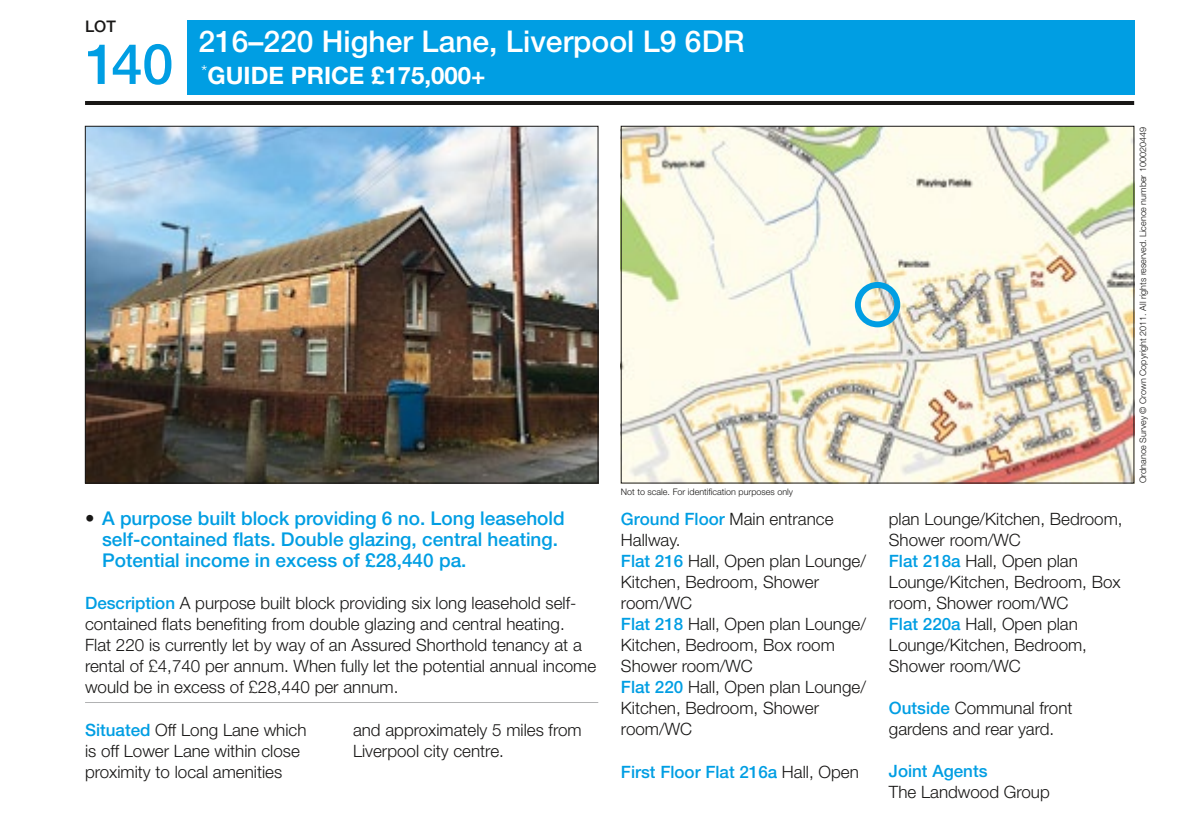
<style>
.page{position:relative;width:1188px;height:814px;background:#fff}
.page>*{position:absolute;margin:0;border:0;box-sizing:border-box;transform-origin:0 0}
.t1{font:500 56px "Helvetica Neue LT Std";color:#009ee3}
.t2{font:500 30px "Helvetica Neue LT Std";color:#fff}
.t3{font:700 24px "Helvetica Neue LT Std";color:#fff}
.t4{font:500 19px/21px "Helvetica Neue LT Std";color:#009ee3}
.t5{font:300 17px/21px "Helvetica Neue LT Std";color:#181716}
.t6{font:500 17px "Helvetica Neue LT Std";color:#009ee3}
.t7{font:500 16px "Helvetica Neue LT Std";color:#181716}
.t8{font:300 9px "Helvetica Neue LT Std";color:#181716}
.s1{color:#181716}
.s2{font-weight:500;color:#009ee3}
.s3{font-weight:300;color:#181716}
</style>
<div class="page">
<div style="left:187px;top:21px;width:947px;height:74px;background:#009ee3"></div>
<hr style="left:85px;top:101px;width:1049px;height:4px;background:#181716">
<img style="left:87px;top:128px;width:509px;height:353px">
<img style="left:623px;top:128px;width:509px;height:353px">
<div style="left:855px;top:282px;width:45px;height:45px;border:6px solid #009ee3;border-radius:50%"></div>
<hr style="left:85px;top:701px;width:513px;height:1px;background:#b1b2b3">
<p class="t7" style="left:85px;top:17px;width:32px">LOT</p>
<h1 class="t1" style="left:85px;top:31px;width:90px">140</h1>
<h2 class="t2" style="left:198px;top:24px;width:547px">216–220 Higher Lane, Liverpool L9 6DR</h2>
<h3 class="t3" style="left:201px;top:61px;width:286px"><sup>*</sup>GUIDE PRICE £175,000+</h3>
<p class="t8" style="left:621px;top:486px;width:174px">Not to scale. For identification purposes only</p>
<p class="t4" style="left:102px;top:507px;width:464px;text-indent:-17px"><span class="s1">•</span> A purpose built block providing 6 no. Long leasehold self-contained flats. Double glazing, central heating.<br>Potential income in excess of £28,440 pa.</p>
<p class="t5" style="left:85px;top:592px;width:513px"><span class="s2">Description</span> A purpose built block providing six long leasehold self&shy;contained flats benefiting from double glazing and central heating.<br>Flat 220 is currently let by way of an Assured Shorthold tenancy at a rental of £4,740 per annum. When fully let the potential annual income would be in excess of £28,440 per annum.</p>
<p class="t5" style="left:85px;top:718px;width:223px"><span class="s2">Situated</span> Off Long Lane which is off Lower Lane within close proximity to local amenities</p>
<p class="t5" style="left:353px;top:718px;width:230px">and approximately 5 miles from<br>Liverpool city centre.</p>
<p class="t5" style="left:621px;top:508px;width:247px"><span class="s2">Ground Floor</span> Main entrance<br>Hallway.<br><span class="s2">Flat 216</span> Hall, Open plan Lounge/<br>Kitchen, Bedroom, Shower room/WC<br><span class="s2">Flat 218</span> Hall, Open plan Lounge/<br>Kitchen, Bedroom, Box room<br>Shower room/WC<br><span class="s2">Flat 220</span> Hall, Open plan Lounge/<br>Kitchen, Bedroom, Shower room/WC</p>
<p class="t6" style="left:621px;top:761px;width:239px">First Floor Flat 216a <span class="s3">Hall, Open</span></p>
<p class="t5" style="left:889px;top:508px;width:235px">plan Lounge/Kitchen, Bedroom,<br>Shower room/WC<br><span class="s2">Flat 218a</span> Hall, Open plan<br>Lounge/Kitchen, Bedroom, Box room, Shower room/WC<br><span class="s2">Flat 220a</span> Hall, Open plan<br>Lounge/Kitchen, Bedroom,<br>Shower room/WC</p>
<p class="t5" style="left:889px;top:697px;width:185px"><span class="s2">Outside</span> Communal front gardens and rear yard.</p>
<p class="t6" style="left:889px;top:761px;width:100px">Joint Agents</p>
<p class="t5" style="left:889px;top:781px;width:162px">The Landwood Group</p>
<p class="t8" style="left:1137px;top:483px;width:357px;rotate:-90deg">Ordnance Survey © Crown Copyright 2011. All rights reserved. Licence number 100020449</p>
</div>
